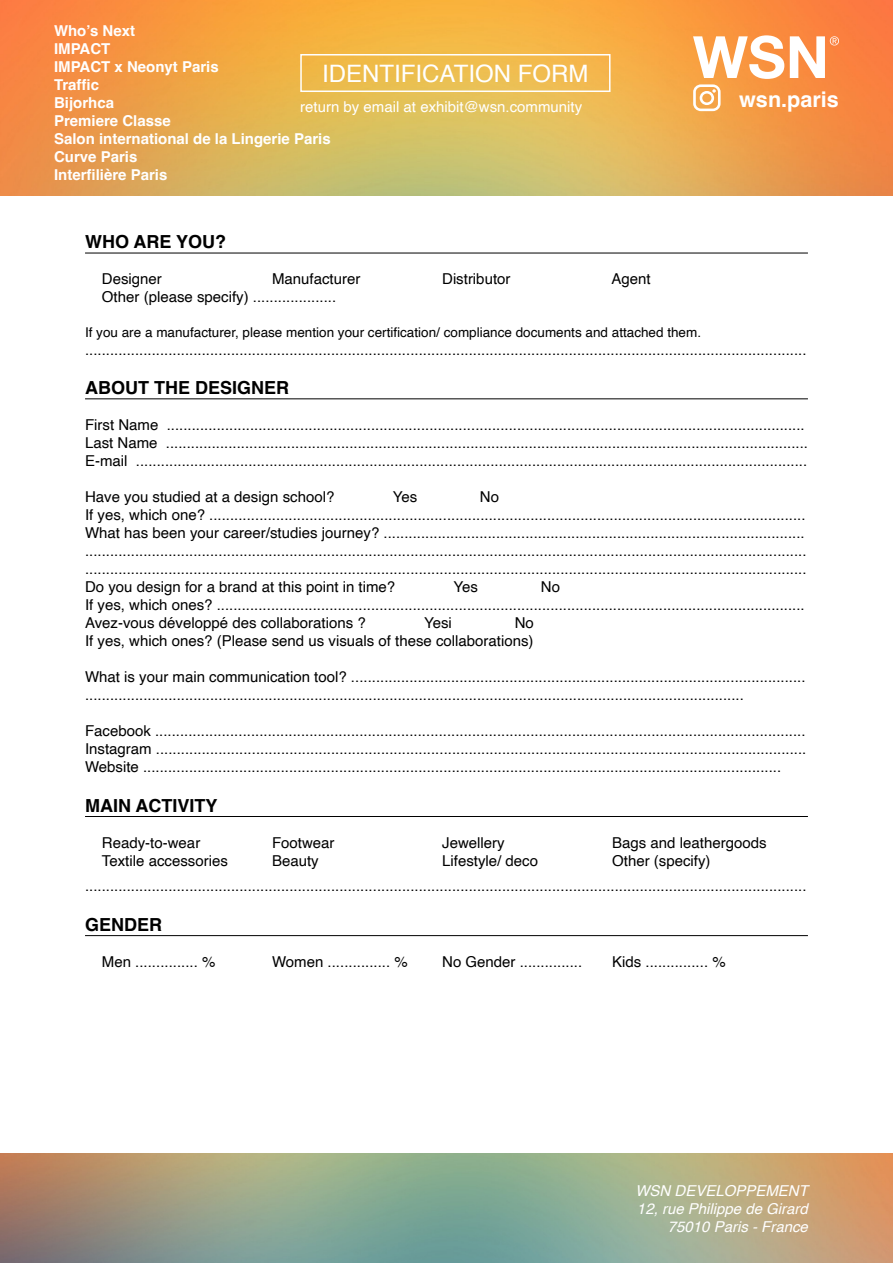
<style>
.page{position:relative;width:893px;height:1263px;background:#fff}
.page>*{position:absolute;margin:0;border:0;box-sizing:border-box;transform-origin:0 0}
.t1{font:24px "Helvetica";color:#fff}
.t2{font:700 21.6px "Helvetica";color:#fff}
.t3{font:700 18px "Helvetica";color:#000}
.t4{font:15px/18px "Helvetica";color:#000}
.t5{font:700 15px/18px "Helvetica";color:#fff}
.t6{font:italic 15px/18px "Helvetica";color:#fff;text-align:right}
.t7{font:15px "Helvetica";color:#fff}
.t8{font:13.5px "Helvetica";color:#000}
</style>
<div class="page">
<img style="left:0;top:0;width:893px;height:195px">
<div style="left:300px;top:54px;width:310px;height:38px;border:2px solid #fff"></div>
<img style="left:0;top:1153px;width:893px;height:110px">
<svg style="left:693px;top:35px;width:91px;height:76px"></svg>
<svg style="left:790px;top:36px;width:49px;height:42px"></svg>
<hr style="left:85px;top:253px;width:723px;height:1px;background:#000">
<hr style="left:85px;top:398px;width:723px;height:1px;background:#000">
<hr style="left:85px;top:816px;width:723px;height:1px;background:#000">
<hr style="left:85px;top:935px;width:723px;height:1px;background:#000">
<p class="t5" style="left:54px;top:23px;width:278px">Who’s Next<br>IMPACT<br>IMPACT x Neonyt Paris<br>Traffic<br>Bijorhca<br>Premiere Classe<br>Salon international de la Lingerie Paris<br>Curve Paris<br>Interfilière Paris</p>
<h1 class="t1" style="left:322px;top:55px;width:268px">IDENTIFICATION FORM</h1>
<p class="t7" style="left:300px;top:95px;width:283px">return by email at exhibit@wsn.community</p>
<h2 class="t2" style="left:739px;top:86px;width:101px">wsn.paris</h2>
<p class="t3" style="left:85px;top:231px;width:143px">WHO ARE YOU?</p>
<p class="t4" style="left:102px;top:271px;width:62px">Designer</p>
<p class="t4" style="left:272px;top:271px;width:90px">Manufacturer</p>
<p class="t4" style="left:442px;top:271px;width:70px">Distributor</p>
<p class="t4" style="left:611px;top:271px;width:41px">Agent</p>
<p class="t4" style="left:102px;top:289px;width:236px">Other (please specify) ....................</p>
<p class="t8" style="left:85px;top:321px;width:618px">If you are a manufacturer, please mention your certification/ compliance documents and attached them.</p>
<p class="t4" style="left:85px;top:341px;width:723px">.............................................................................................................................................................................</p>
<p class="t3" style="left:85px;top:377px;width:206px">ABOUT THE DESIGNER</p>
<p class="t4" style="left:85px;top:416px;width:725px">First Name .........................................................................................................................................................<br>Last Name ..........................................................................................................................................................<br>E-mail .................................................................................................................................................................</p>
<p class="t4" style="left:85px;top:488px;width:251px">Have you studied at a design school?</p>
<p class="t4" style="left:393px;top:488px;width:26px">Yes</p>
<p class="t4" style="left:85px;top:488px;width:723px;text-indent:395px">No<br>If yes, which one? ...............................................................................................................................................<br>What has been your career/studies journey? ..................................................................................................... ............................................................................................................................................................................. .............................................................................................................................................................................<br>Do you design for a brand at this point in time?</p>
<p class="t4" style="left:85px;top:578px;width:721px;text-indent:456px">No<br>If yes, which ones? .............................................................................................................................................<br>Avez-vous développé des collaborations ?</p>
<p class="t4" style="left:454px;top:578px;width:26px">Yes</p>
<p class="t4" style="left:85px;top:614px;width:450px;text-align:right">No<br>If yes, which ones? (Please send us visuals of these collaborations)</p>
<p class="t4" style="left:85px;top:668px;width:722px">What is your main communication tool? ............................................................................................................. ..............................................................................................................................................................</p>
<p class="t4" style="left:85px;top:722px;width:723px;text-align:justify">Facebook ............................................................................................................................................................<br>Instagram ............................................................................................................................................................<br>Website .........................................................................................................................................................</p>
<p class="t3" style="left:85px;top:794px;width:134px">MAIN ACTIVITY</p>
<p class="t4" style="left:102px;top:834px;width:100px">Ready-to-wear</p>
<p class="t4" style="left:272px;top:834px;width:64px">Footwear</p>
<p class="t4" style="left:442px;top:834px;width:64px">Jewellery</p>
<p class="t4" style="left:612px;top:834px;width:156px">Bags and leathergoods</p>
<p class="t4" style="left:102px;top:852px;width:127px">Textile accessories</p>
<p class="t4" style="left:272px;top:852px;width:48px">Beauty</p>
<p class="t4" style="left:442px;top:852px;width:97px">Lifestyle/ deco</p>
<p class="t4" style="left:424px;top:614px;width:29px">Yesi</p>
<p class="t4" style="left:85px;top:848px;width:723px;line-height:25.5px;text-indent:527px">Other (specify) .............................................................................................................................................................................</p>
<p class="t3" style="left:85px;top:914px;width:79px">GENDER</p>
<p class="t4" style="left:102px;top:953px;width:115px">Men ............... %</p>
<p class="t4" style="left:272px;top:953px;width:137px">Women ............... %</p>
<p class="t4" style="left:442px;top:953px;width:142px">No Gender ...............</p>
<p class="t4" style="left:612px;top:953px;width:115px">Kids ............... %</p>
<p class="t6" style="left:635px;top:1182px;width:174px">WSN DEVELOPPEMENT<br>12, rue Philippe de Girard<br>75010 Paris - France</p>
</div>
